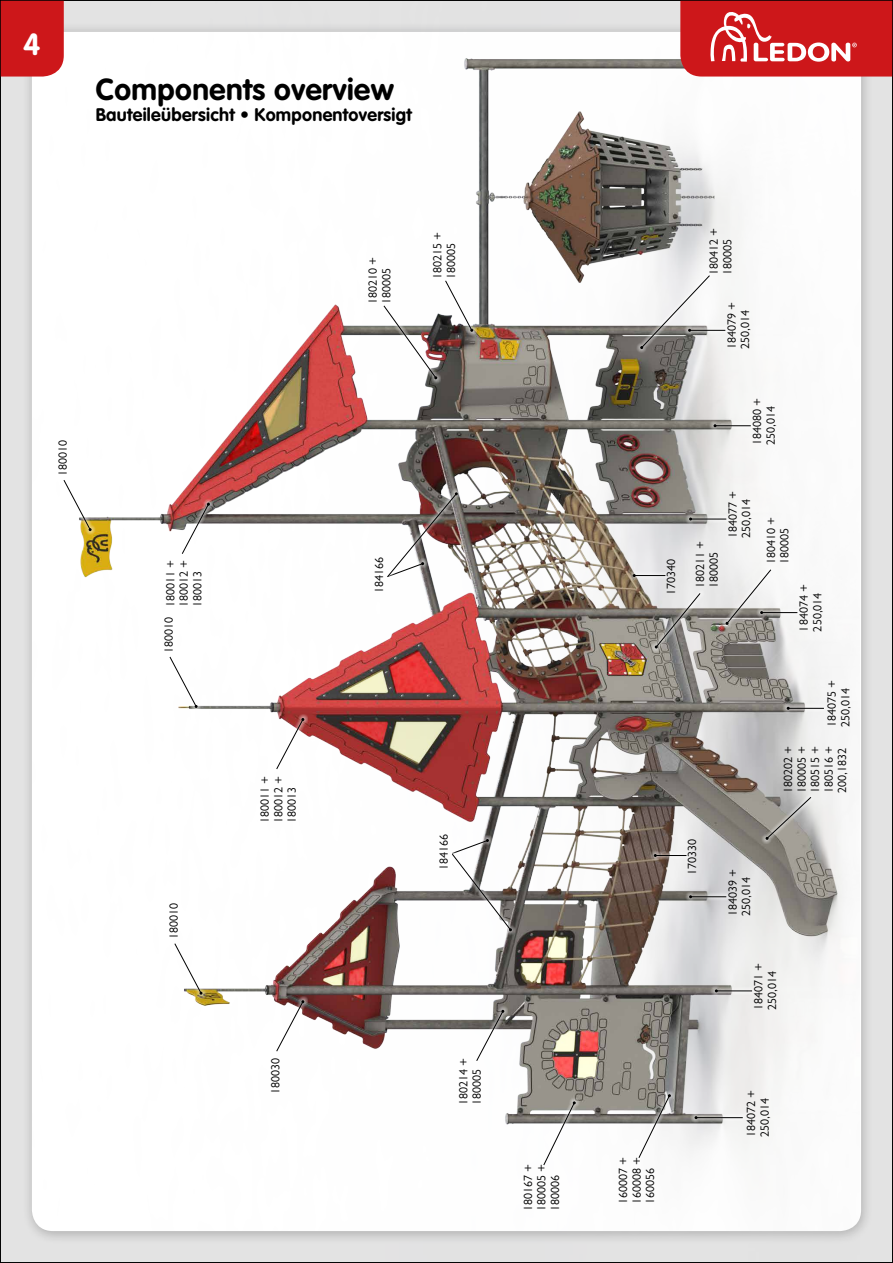
<style>
.page{position:relative;width:893px;height:1263px;background:#e3e3e3}
.page>*{position:absolute;margin:0;border:0;box-sizing:border-box;transform-origin:0 0}
.t1{font:700 30px "VAG Rounded Std";letter-spacing:.015em;color:#000}
.t2{font:700 30px "VAG Rounded Std";color:#fff}
.t3{font:700 18px "VAG Rounded Std";letter-spacing:.015em;color:#000}
.t4{font:12px/13.5px "Gill Sans MT Pro";color:#000}
</style>
<div class="page">
<div style="left:21px;top:22px;width:852px;height:1222px;background:#000;opacity:.25"></div>
<img style="left:33px;top:22px;width:827px;height:1222px">
<svg style="left:60px;top:476px;width:35px;height:59px"></svg>
<svg style="left:63px;top:479px;width:29px;height:52px"></svg>
<div style="left:166px;top:653px;width:35px;height:59px;background:#fff"></div>
<svg style="left:169px;top:656px;width:29px;height:52px"></svg>
<svg style="left:441px;top:277px;width:36px;height:59px"></svg>
<svg style="left:445px;top:280px;width:28px;height:52px"></svg>
<svg style="left:651px;top:589px;width:53px;height:63px"></svg>
<svg style="left:655px;top:592px;width:46px;height:56px"></svg>
<svg style="left:722px;top:566px;width:53px;height:63px"></svg>
<svg style="left:380px;top:302px;width:61px;height:81px"></svg>
<svg style="left:383px;top:305px;width:54px;height:74px"></svg>
<div style="left:171px;top:940px;width:35px;height:58px;background:#fff"></div>
<svg style="left:174px;top:943px;width:29px;height:52px"></svg>
<svg style="left:762px;top:793px;width:53px;height:51px"></svg>
<svg style="left:765px;top:796px;width:47px;height:44px"></svg>
<svg style="left:636px;top:272px;width:78px;height:81px"></svg>
<svg style="left:273px;top:996px;width:35px;height:59px"></svg>
<svg style="left:276px;top:1000px;width:28px;height:52px"></svg>
<svg style="left:472px;top:1006px;width:36px;height:59px"></svg>
<svg style="left:476px;top:1010px;width:28px;height:52px"></svg>
<svg style="left:540px;top:1097px;width:40px;height:72px"></svg>
<svg style="left:543px;top:1101px;width:33px;height:65px"></svg>
<svg style="left:635px;top:1090px;width:40px;height:72px"></svg>
<svg style="left:638px;top:1094px;width:33px;height:65px"></svg>
<svg style="left:690px;top:1112px;width:57px;height:11px"></svg>
<hr style="left:696px;top:1117px;width:47px;height:1px;background:#000">
<svg style="left:782px;top:703px;width:46px;height:11px"></svg>
<hr style="left:788px;top:708px;width:36px;height:1px;background:#000">
<svg style="left:772px;top:607px;width:29px;height:11px"></svg>
<hr style="left:762px;top:612px;width:35px;height:1px;background:#000">
<svg style="left:725px;top:569px;width:47px;height:56px"></svg>
<svg style="left:685px;top:514px;width:45px;height:10px"></svg>
<hr style="left:691px;top:519px;width:35px;height:1px;background:#000">
<svg style="left:709px;top:420px;width:46px;height:11px"></svg>
<hr style="left:715px;top:425px;width:36px;height:1px;background:#000">
<svg style="left:711px;top:325px;width:18px;height:11px"></svg>
<hr style="left:690px;top:330px;width:35px;height:1px;background:#000">
<svg style="left:640px;top:275px;width:71px;height:74px"></svg>
<svg style="left:710px;top:985px;width:46px;height:11px"></svg>
<hr style="left:716px;top:990px;width:36px;height:1px;background:#000">
<svg style="left:685px;top:891px;width:45px;height:11px"></svg>
<hr style="left:691px;top:896px;width:35px;height:1px;background:#000">
<svg style="left:273px;top:714px;width:35px;height:59px"></svg>
<svg style="left:276px;top:718px;width:28px;height:52px"></svg>
<svg style="left:178px;top:499px;width:36px;height:59px"></svg>
<svg style="left:181px;top:503px;width:29px;height:52px"></svg>
<svg style="left:383px;top:488px;width:79px;height:93px"></svg>
<svg style="left:386px;top:492px;width:72px;height:86px"></svg>
<svg style="left:629px;top:570px;width:40px;height:11px"></svg>
<hr style="left:634px;top:575px;width:31px;height:1px;background:#000">
<svg style="left:448px;top:835px;width:45px;height:15px"></svg>
<svg style="left:448px;top:850px;width:68px;height:85px"></svg>
<svg style="left:451px;top:839px;width:61px;height:92px"></svg>
<svg style="left:650px;top:850px;width:40px;height:11px"></svg>
<hr style="left:655px;top:855px;width:31px;height:1px;background:#000">
<div style="left:3px;top:3px;width:61px;height:74px;background:#cd171a"></div>
<svg style="left:680px;top:3px;width:210px;height:74px"></svg>
<div style="left:92px;top:73px;width:324px;height:56px;background:#fff"></div>
<h1 class="t2" style="left:23px;top:27px;width:19px">4</h1>
<h1 class="t1" style="left:96px;top:71px;width:300px">Components overview</h1>
<h2 class="t3" style="left:96px;top:104px;width:318px">Bauteileübersicht • Komponentoversigt</h2>
<p class="t4" style="left:56px;top:476px;width:37px;rotate:-90deg">180010</p>
<p class="t4" style="left:164px;top:607px;width:49px;text-align:justify;rotate:-90deg">180011 + 180012 + 180013</p>
<p class="t4" style="left:162px;top:653px;width:37px;rotate:-90deg">180010</p>
<p class="t4" style="left:167px;top:939px;width:37px;rotate:-90deg">180010</p>
<p class="t4" style="left:258px;top:822px;width:49px;text-align:justify;rotate:-90deg">180011 + 180012 + 180013</p>
<p class="t4" style="left:269px;top:1094px;width:37px;rotate:-90deg">180030</p>
<p class="t4" style="left:366px;top:304px;width:49px;rotate:-90deg">180210 +<br>180005</p>
<p class="t4" style="left:431px;top:279px;width:49px;rotate:-90deg">180215 +<br>180005</p>
<p class="t4" style="left:372px;top:593px;width:37px;rotate:-90deg">184166</p>
<p class="t4" style="left:664px;top:595px;width:37px;rotate:-90deg">170340</p>
<p class="t4" style="left:707px;top:275px;width:49px;rotate:-90deg">180412 +<br>180005</p>
<p class="t4" style="left:725px;top:349px;width:49px;rotate:-90deg">184079 +<br>250,014</p>
<p class="t4" style="left:750px;top:445px;width:49px;rotate:-90deg">184080 +<br>250,014</p>
<p class="t4" style="left:693px;top:588px;width:49px;rotate:-90deg">180211 +<br>180005</p>
<p class="t4" style="left:726px;top:538px;width:49px;rotate:-90deg">184077 +<br>250,014</p>
<p class="t4" style="left:764px;top:564px;width:49px;rotate:-90deg">180410 +<br>180005</p>
<p class="t4" style="left:797px;top:631px;width:49px;rotate:-90deg">184074 +<br>250,014</p>
<p class="t4" style="left:825px;top:727px;width:49px;rotate:-90deg">184075 +<br>250,014</p>
<p class="t4" style="left:781px;top:793px;width:49px;text-align:justify;rotate:-90deg">180202 + 180005 + 180515 + 180516 + 200,1832</p>
<p class="t4" style="left:437px;top:870px;width:37px;rotate:-90deg">184166</p>
<p class="t4" style="left:685px;top:875px;width:37px;rotate:-90deg">170330</p>
<p class="t4" style="left:457px;top:1104px;width:49px;rotate:-90deg">180214 +<br>180005</p>
<p class="t4" style="left:521px;top:1211px;width:49px;text-align:justify;rotate:-90deg">180167 + 180005 + 180006</p>
<p class="t4" style="left:616px;top:1204px;width:49px;text-align:justify;rotate:-90deg">160007 + 160008 + 160056</p>
<p class="t4" style="left:726px;top:916px;width:49px;rotate:-90deg">184039 +<br>250,014</p>
<p class="t4" style="left:752px;top:1010px;width:49px;rotate:-90deg">184071 +<br>250,014</p>
<p class="t4" style="left:744px;top:1136px;width:49px;rotate:-90deg">184072 +<br>250,014</p>
</div>
